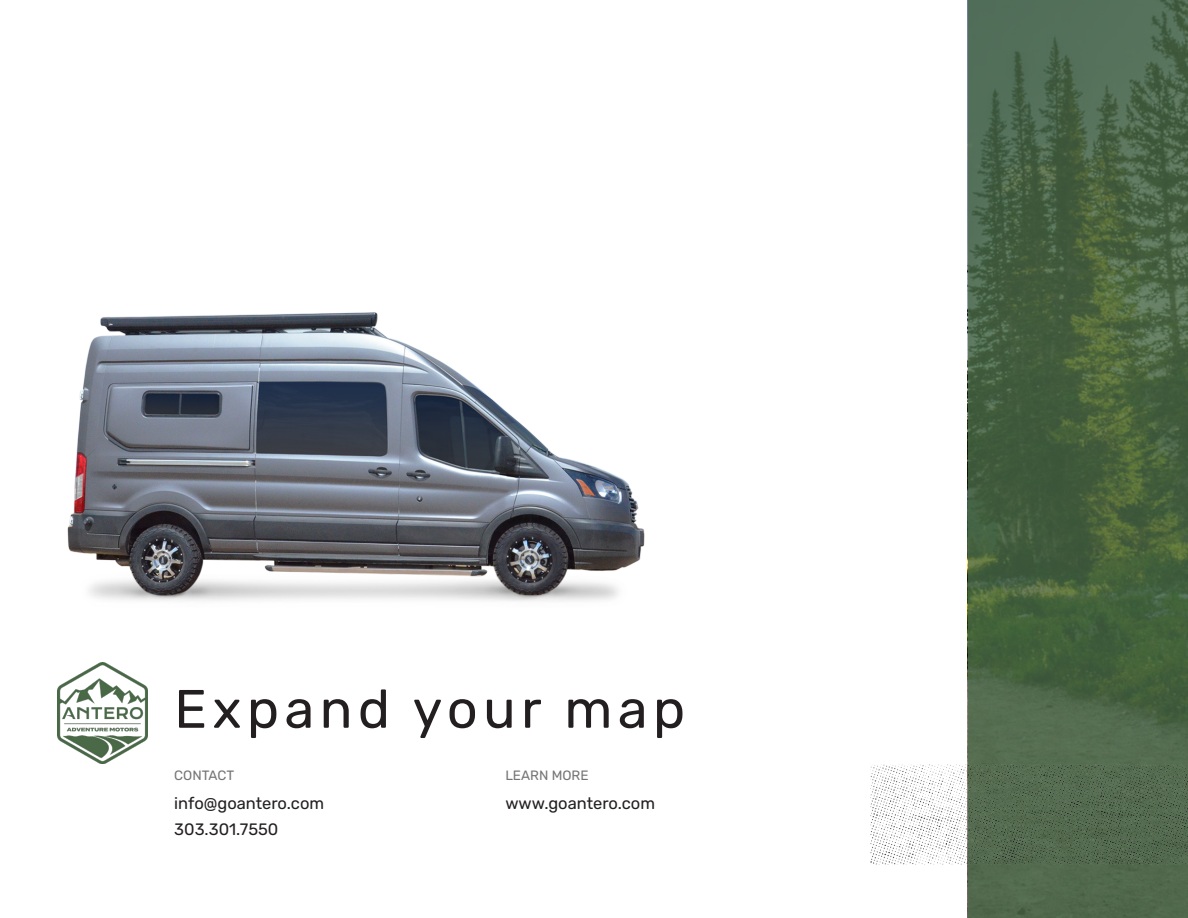
<style>
.page{position:relative;width:1188px;height:918px;background:#fff}
.page>*{position:absolute;margin:0;border:0;box-sizing:border-box;transform-origin:0 0}
.t1{font:54px "Rubik";letter-spacing:.1em;color:#231f20}
.t2{font:16.5px "Rubik";color:#231f20}
.t3{font:13.5px "Rubik";color:#767575}
</style>
<div class="page">
<svg style="left:968px;top:0;width:220px;height:918px;background:#4a6445"></svg>
<img style="left:870px;top:764px;width:318px;height:100px">
<img style="left:68px;top:312px;width:576px;height:289px">
<img style="left:58px;top:663px;width:89px;height:101px">
<p class="t1" style="left:174px;top:679px;width:512px">Expand your map</p>
<p class="t3" style="left:174px;top:767px;width:62px">CONTACT</p>
<p class="t3" style="left:505px;top:767px;width:85px">LEARN MORE</p>
<p class="t2" style="left:174px;top:795px;width:151px">info@goantero.com</p>
<p class="t2" style="left:505px;top:795px;width:151px">www.goantero.com</p>
<p class="t2" style="left:174px;top:820px;width:106px">303.301.7550</p>
</div>
